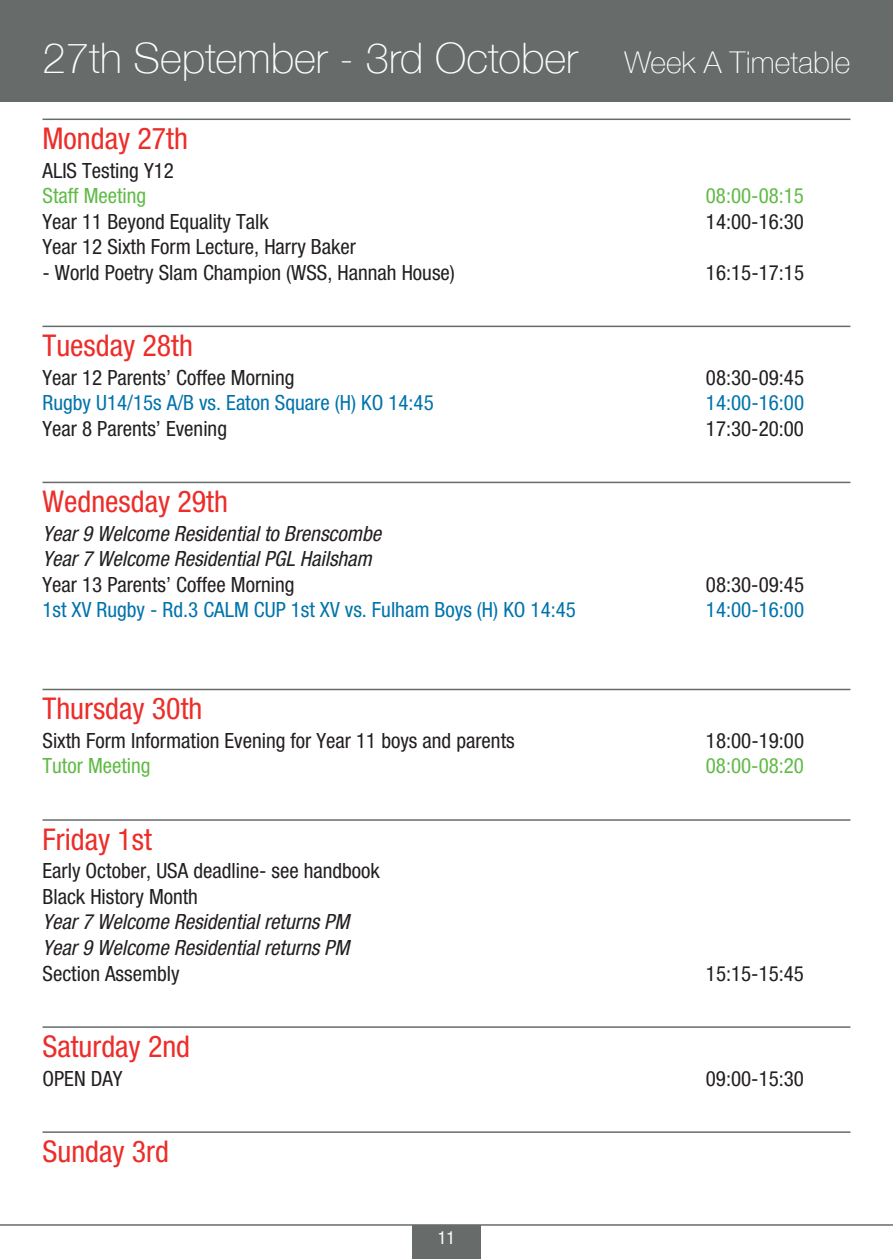
<style>
.page{position:relative;width:893px;height:1259px;background:#fff}
.page>*{position:absolute;margin:0;border:0;box-sizing:border-box;transform-origin:0 0}
.t1{font:100 42px "Helvetica Neue";color:#fff}
.t2{font:condensed 30px "Helvetica Neue";color:#ec2d29}
.t3{font:condensed 21px/25.5px "Helvetica Neue";color:#231f20}
.t4{font:italic condensed 21px/25.5px "Helvetica Neue";color:#231f20}
.t5{font:condensed 21px "Helvetica Neue";color:#0073ab}
.t6{font:condensed 21px "Helvetica Neue";color:#60bb46}
.t7{font:condensed 18px "Helvetica Neue";color:#fff}
.s1{font-size:30px}
</style>
<div class="page">
<div style="left:412px;top:1225px;width:68px;height:34px;background:#676c6b"></div>
<div style="left:0;top:0;width:893px;height:102px;background:#676c6b"></div>
<hr style="left:43px;top:119px;width:807px;height:1px;background:#676c6b">
<hr style="left:43px;top:326px;width:807px;height:1px;background:#676c6b">
<hr style="left:43px;top:482px;width:807px;height:1px;background:#676c6b">
<hr style="left:43px;top:689px;width:807px;height:1px;background:#676c6b">
<hr style="left:43px;top:819px;width:807px;height:2px;background:#676c6b">
<hr style="left:43px;top:1026px;width:807px;height:2px;background:#676c6b">
<hr style="left:43px;top:1131px;width:807px;height:2px;background:#676c6b">
<hr style="left:0;top:1224px;width:893px;height:1px;background:#676c6b">
<h1 class="t1" style="left:43px;top:32px;width:809px">27th September - 3rd October <span class="s1">Week A Timetable</span></h1>
<h2 class="t2" style="left:43px;top:128px;width:147px">Monday 27th</h2>
<p class="t3" style="left:43px;top:159px;width:133px">ALIS Testing Y12</p>
<p class="t6" style="left:43px;top:188px;width:105px">Staff Meeting</p>
<p class="t6" style="left:706px;top:188px;width:100px">08:00-08:15</p>
<p class="t3" style="left:43px;top:210px;width:228px">Year 11 Beyond Equality Talk</p>
<p class="t3" style="left:706px;top:210px;width:100px">14:00-16:30</p>
<p class="t3" style="left:43px;top:236px;width:315px">Year 12 Sixth Form Lecture, Harry Baker</p>
<p class="t3" style="left:43px;top:261px;width:414px">- World Poetry Slam Champion (WSS, Hannah House)</p>
<p class="t3" style="left:706px;top:261px;width:100px">16:15-17:15</p>
<h2 class="t2" style="left:43px;top:335px;width:152px">Tuesday 28th</h2>
<p class="t3" style="left:43px;top:366px;width:254px">Year 12 Parents’ Coffee Morning</p>
<p class="t3" style="left:706px;top:366px;width:100px">08:30-09:45</p>
<p class="t5" style="left:43px;top:395px;width:393px">Rugby U14/15s A/B vs. Eaton Square (H) KO 14:45</p>
<p class="t5" style="left:706px;top:395px;width:100px">14:00-16:00</p>
<p class="t3" style="left:43px;top:417px;width:186px">Year 8 Parents’ Evening</p>
<p class="t3" style="left:706px;top:417px;width:100px">17:30-20:00</p>
<h2 class="t2" style="left:43px;top:491px;width:187px">Wednesday 29th</h2>
<p class="t4" style="left:43px;top:522px;width:340px">Year 9 Welcome Residential to Brenscombe<br>Year 7 Welcome Residential PGL Hailsham</p>
<p class="t3" style="left:43px;top:573px;width:254px">Year 13 Parents’ Coffee Morning</p>
<p class="t3" style="left:706px;top:573px;width:100px">08:30-09:45</p>
<p class="t5" style="left:43px;top:602px;width:535px">1st XV Rugby - Rd.3 CALM CUP 1st XV vs. Fulham Boys (H) KO 14:45</p>
<p class="t5" style="left:706px;top:602px;width:100px">14:00-16:00</p>
<h2 class="t2" style="left:43px;top:698px;width:161px">Thursday 30th</h2>
<p class="t3" style="left:43px;top:729px;width:474px">Sixth Form Information Evening for Year 11 boys and parents</p>
<p class="t3" style="left:706px;top:729px;width:100px">18:00-19:00</p>
<p class="t6" style="left:43px;top:758px;width:110px">Tutor Meeting</p>
<p class="t6" style="left:706px;top:758px;width:100px">08:00-08:20</p>
<h2 class="t2" style="left:43px;top:828px;width:111px">Friday 1st</h2>
<p class="t3" style="left:43px;top:860px;width:339px">Early October, USA deadline- see handbook<br>Black History Month</p>
<p class="t4" style="left:43px;top:911px;width:308px">Year 7 Welcome Residential returns PM<br>Year 9 Welcome Residential returns PM</p>
<p class="t3" style="left:43px;top:962px;width:139px">Section Assembly</p>
<p class="t3" style="left:706px;top:962px;width:100px">15:15-15:45</p>
<h2 class="t2" style="left:43px;top:1035px;width:149px">Saturday 2nd</h2>
<p class="t3" style="left:43px;top:1067px;width:82px">OPEN DAY</p>
<p class="t3" style="left:706px;top:1067px;width:100px">09:00-15:30</p>
<h2 class="t2" style="left:43px;top:1140px;width:128px">Sunday 3rd</h2>
<p class="t7" style="left:438px;top:1231px;width:19px">11</p>
</div>
